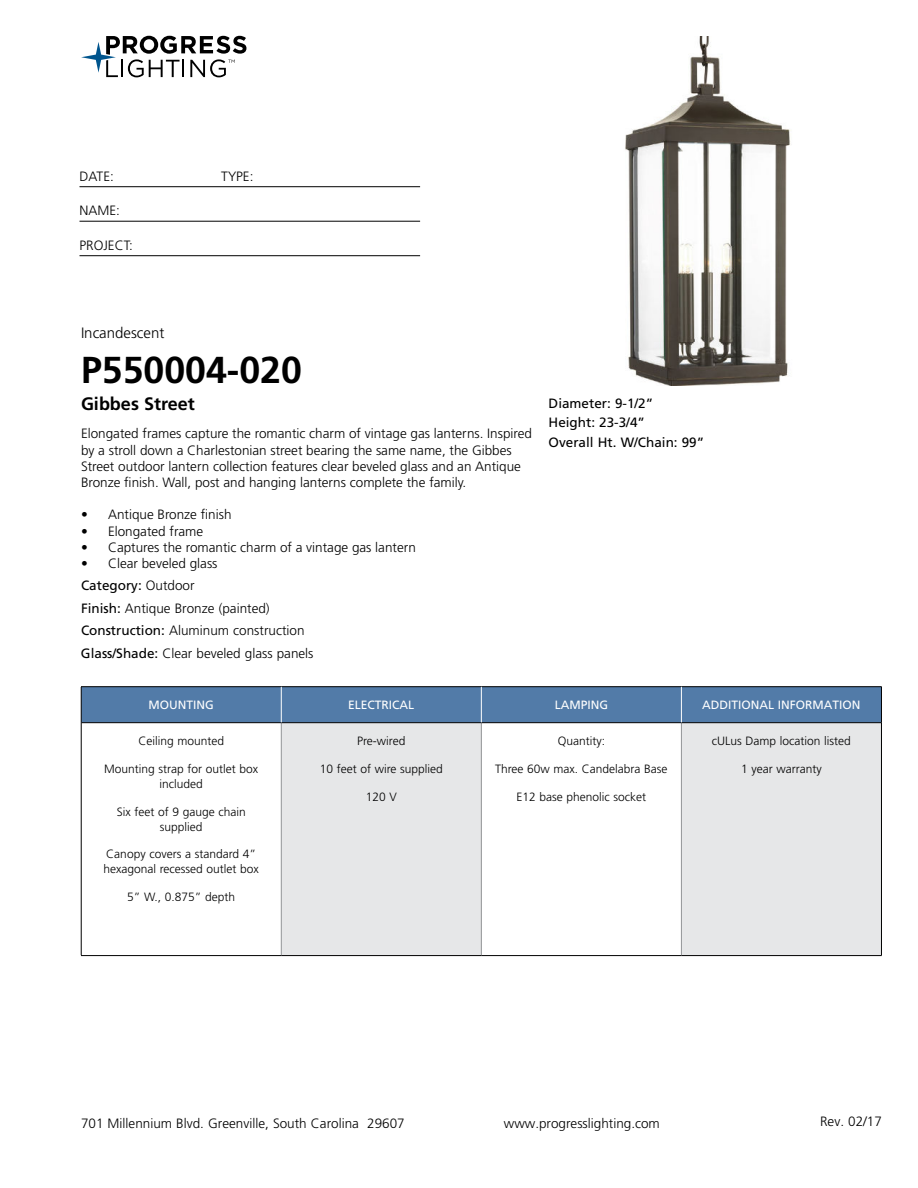
<style>
.page{position:relative;width:918px;height:1188px;background:#fff}
.page>*{position:absolute;margin:0;border:0;box-sizing:border-box;transform-origin:0 0}
.t1{font:700 37.5px "Frutiger LT Std";color:#000}
.t2{font:700 18px "Frutiger LT Std";color:#000}
.t3{font:300 15px "Frutiger LT Std";color:#000}
.t4{font:300 13.5px/22.5px "Frutiger LT Std";color:#000}
.t5{font:13.5px/19.5px "Frutiger LT Std";color:#000}
.t6{font:300 12px/15px "Frutiger LT Std";color:#000;text-align:center}
.t7{font:12px "Frutiger LT Std";color:#fff}
.s1{font-weight:400}
</style>
<div class="page">
<svg style="left:81px;top:36px;width:165px;height:41px"></svg>
<hr style="left:80px;top:186px;width:340px;height:1px;background:#000">
<hr style="left:80px;top:221px;width:340px;height:1px;background:#000">
<hr style="left:80px;top:255px;width:340px;height:1px;background:#000">
<div style="left:82px;top:687px;width:799px;height:35px;background:#527ba8"></div>
<div style="left:281px;top:723px;width:200px;height:233px;background:#e6e7e8"></div>
<div style="left:681px;top:723px;width:200px;height:233px;background:#e6e7e8"></div>
<hr style="left:281px;top:723px;width:1px;height:232px;background:#939598">
<hr style="left:481px;top:723px;width:1px;height:232px;background:#939598">
<hr style="left:681px;top:723px;width:1px;height:232px;background:#939598">
<hr style="left:81px;top:722px;width:200px;height:1px;background:#000">
<hr style="left:281px;top:722px;width:200px;height:1px;background:#000">
<hr style="left:481px;top:722px;width:200px;height:1px;background:#000">
<hr style="left:681px;top:722px;width:200px;height:1px;background:#000">
<hr style="left:81px;top:955px;width:200px;height:1px;background:#000">
<hr style="left:281px;top:955px;width:200px;height:1px;background:#000">
<hr style="left:481px;top:955px;width:200px;height:1px;background:#000">
<hr style="left:681px;top:955px;width:201px;height:1px;background:#000">
<hr style="left:81px;top:686px;width:200px;height:1px;background:#000">
<hr style="left:81px;top:687px;width:1px;height:36px;background:#000">
<hr style="left:281px;top:686px;width:200px;height:1px;background:#000">
<hr style="left:481px;top:686px;width:200px;height:1px;background:#000">
<hr style="left:681px;top:686px;width:201px;height:1px;background:#000">
<hr style="left:881px;top:687px;width:1px;height:36px;background:#000">
<hr style="left:81px;top:723px;width:1px;height:232px;background:#000">
<hr style="left:881px;top:723px;width:1px;height:232px;background:#000">
<hr style="left:281px;top:687px;width:1px;height:35px;background:#fff">
<hr style="left:681px;top:687px;width:1px;height:35px;background:#fff">
<hr style="left:481px;top:687px;width:1px;height:35px;background:#fff">
<img style="left:625px;top:36px;width:166px;height:349px">
<p class="t4" style="left:80px;top:166px;width:36px">DATE:</p>
<p class="t4" style="left:221px;top:166px;width:34px">TYPE:</p>
<p class="t4" style="left:80px;top:201px;width:42px">NAME:</p>
<p class="t4" style="left:80px;top:235px;width:55px">PROJECT:</p>
<p class="t3" style="left:81px;top:327px;width:85px">Incandescent</p>
<h1 class="t1" style="left:81px;top:348px;width:222px">P550004-020</h1>
<h2 class="t2" style="left:81px;top:393px;width:115px">Gibbes Street</h2>
<p class="t4" style="left:81px;top:427px;width:453px;line-height:16.2px">Elongated frames capture the romantic charm of vintage gas lanterns. Inspired by a stroll down a Charlestonian street bearing the same name, the Gibbes Street outdoor lantern collection features clear beveled glass and an Antique Bronze finish. Wall, post and hanging lanterns complete the family.</p>
<p class="t4" style="left:81px;top:504px;width:152px">• Antique Bronze finish</p>
<p class="t4" style="left:81px;top:521px;width:124px">• Elongated frame</p>
<p class="t4" style="left:81px;top:537px;width:337px">• Captures the romantic charm of a vintage gas lantern</p>
<p class="t4" style="left:81px;top:553px;width:234px">• Clear beveled glass<br><span class="s1">Category:</span> Outdoor<br><span class="s1">Finish:</span> Antique Bronze (painted)<br><span class="s1">Construction:</span> Aluminum construction<br><span class="s1">Glass/Shade:</span> Clear beveled glass panels</p>
<p class="t7" style="left:149px;top:700px;width:67px">MOUNTING</p>
<p class="t7" style="left:348px;top:700px;width:68px">ELECTRICAL</p>
<p class="t7" style="left:555px;top:700px;width:55px">LAMPING</p>
<p class="t7" style="left:702px;top:700px;width:160px">ADDITIONAL INFORMATION</p>
<p class="t6" style="left:138px;top:734px;width:87px">Ceiling mounted</p>
<p class="t6" style="left:104px;top:762px;width:156px">Mounting strap for outlet box included</p>
<p class="t6" style="left:117px;top:805px;width:131px">Six feet of 9 gauge chain supplied</p>
<p class="t6" style="left:103px;top:848px;width:157px;text-align:left">Canopy covers a standard 4” hexagonal recessed outlet box</p>
<p class="t6" style="left:127px;top:890px;width:110px">5” W., 0.875” depth</p>
<p class="t5" style="left:549px;top:394px;width:157px">Diameter: 9-1/2”<br>Height: 23-3/4”<br>Overall Ht. W/Chain: 99”</p>
<p class="t6" style="left:357px;top:734px;width:50px">Pre-wired</p>
<p class="t6" style="left:320px;top:762px;width:125px">10 feet of wire supplied</p>
<p class="t6" style="left:366px;top:790px;width:33px">120 V</p>
<p class="t6" style="left:712px;top:734px;width:141px">cULus Damp location listed</p>
<p class="t6" style="left:741px;top:762px;width:82px">1 year warranty</p>
<p class="t6" style="left:558px;top:734px;width:49px">Quantity:</p>
<p class="t6" style="left:495px;top:762px;width:174px">Three 60w max. Candelabra Base</p>
<p class="t6" style="left:517px;top:790px;width:131px">E12 base phenolic socket</p>
<p class="t4" style="left:81px;top:1113px;width:325px">701 Millennium Blvd. Greenville, South Carolina 29607</p>
<p class="t4" style="left:504px;top:1113px;width:158px">www.progresslighting.com</p>
<p class="t4" style="left:820px;top:1111px;width:63px">Rev. 02/17</p>
</div>
